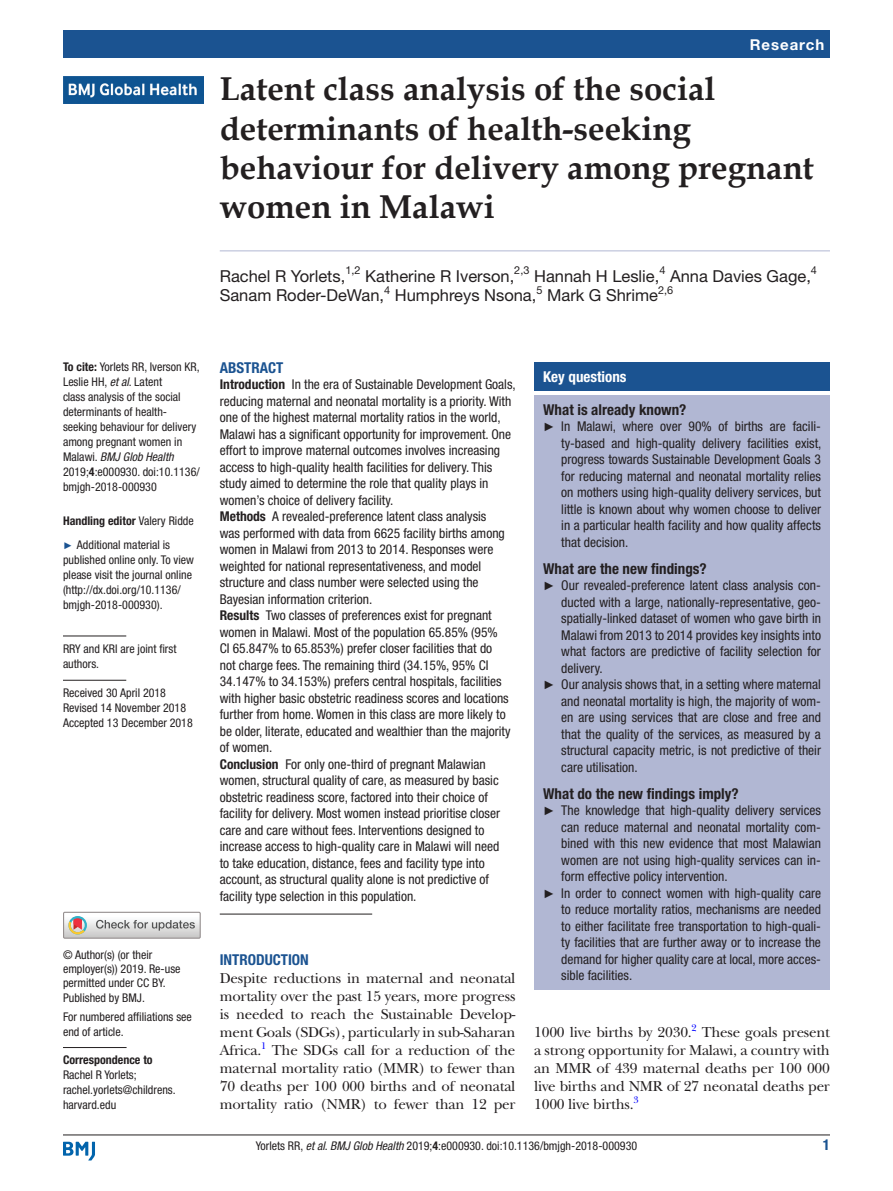
<style>
.page{position:relative;width:893px;height:1191px;background:#fff}
.page>*{position:absolute;margin:0;border:0;box-sizing:border-box;transform-origin:0 0}
.t1{font:700 33px/39px "Book Antiqua";color:#231f20}
.t2{font:16.5px "Helvetica Neue LT Std";color:#231f20}
.t3{font:15px/18px "New Baskerville";letter-spacing:-.015em;color:#231f20;text-align:justify}
.t4{font:700 condensed 15px "Helvetica Neue LT Std";color:#231f20}
.t5{font:700 condensed 15px "Helvetica Neue LT Std";color:#1b5391}
.t6{font:700 condensed 15px "Helvetica Neue LT Std";color:#fff}
.t7{font:700 15px "Helvetica Neue LT Std";letter-spacing:.065em;color:#fff}
.t8{font:condensed 13.5px/16.5px "Helvetica Neue LT Std";color:#231f20}
.t9{font:condensed 12px/15px "Helvetica Neue LT Std";color:#231f20}
.t10{font:700 condensed 12px "Helvetica Neue LT Std";color:#231f20}
.t11{font:10.95px "Helvetica Neue LT Std";color:#231f20}
.t12{font:9.9px "New Baskerville";color:#00f}
.s1{font-weight:700}
.s2{font-style:italic}
.s3{font-family:"Arial";font-stretch:normal;font-size:9.75px;color:#1b5391}
.s4{font-family:"Arial";font-stretch:normal;font-size:12px}
</style>
<div class="page">
<hr style="left:63px;top:1134px;width:767px;height:1px;background:#231f20">
<svg style="left:63px;top:1141px;width:32px;height:19px"></svg>
<div style="left:63px;top:911px;width:138px;height:27px;border:1px solid #969090"></div>
<svg style="left:64px;top:912px;width:136px;height:26px"></svg>
<hr style="left:220px;top:250px;width:610px;height:1px;background:#b1b7d3">
<div style="left:63px;top:31px;width:767px;height:27px;background:#1b5391"></div>
<hr style="left:63px;top:635px;width:63px;height:1px;background:#231f20">
<hr style="left:63px;top:680px;width:63px;height:1px;background:#231f20">
<hr style="left:63px;top:1047px;width:64px;height:1px;background:#231f20">
<img style="left:63px;top:77px;width:141px;height:27px">
<hr style="left:220px;top:913px;width:152px;height:1px;background:#231f20">
<div style="left:534px;top:362px;width:296px;height:29px;background:#1b5391"></div>
<div style="left:534px;top:395px;width:296px;height:594px;background:#b1b7d3"></div>
<p class="t7" style="left:750px;top:35px;width:76px">Research</p>
<h1 class="t1" style="left:220px;top:70px;width:596px">Latent class analysis of the social determinants of health-seeking behaviour for delivery among pregnant women in Malawi</h1>
<p class="t2" style="left:220px;top:266px;width:127px">Rachel R Yorlets,</p>
<p class="t11" style="left:345px;top:264px;width:17px">1,2</p>
<p class="t2" style="left:365px;top:266px;width:151px">Katherine R Iverson,</p>
<p class="t11" style="left:514px;top:264px;width:17px">2,3</p>
<p class="t2" style="left:534px;top:266px;width:127px">Hannah H Leslie,</p>
<p class="t11" style="left:659px;top:264px;width:8px">4</p>
<p class="t2" style="left:670px;top:266px;width:142px">Anna Davies Gage,</p>
<p class="t11" style="left:811px;top:264px;width:8px">4</p>
<p class="t2" style="left:220px;top:285px;width:166px">Sanam Roder-DeWan,</p>
<p class="t11" style="left:384px;top:283px;width:8px">4</p>
<p class="t2" style="left:395px;top:285px;width:143px">Humphreys Nsona,</p>
<p class="t11" style="left:536px;top:283px;width:8px">5</p>
<p class="t2" style="left:547px;top:285px;width:112px">Mark G Shrime</p>
<p class="t11" style="left:658px;top:283px;width:17px">2,6</p>
<p class="t9" style="left:63px;top:359px;width:138px"><span class="s1">To cite:</span> Yorlets RR, Iverson KR,<br>Leslie HH, <span class="s2">et al</span>. Latent<br>class analysis of the social determinants of health&shy;seeking behaviour for delivery among pregnant women in<br>Malawi. <span class="s2">BMJ Glob Health<br></span>2019;<span class="s1">4</span>:e000930. doi:10.1136/ bmjgh-2018-000930</p>
<p class="t9" style="left:63px;top:508px;width:132px;line-height:24px"><span class="s1">Handling editor</span> Valery Ridde <span class="s3">►</span> Additional material is</p>
<p class="t9" style="left:63px;top:552px;width:133px">published online only. To view please visit the journal online (http://dx.doi.org/10.1136/ bmjgh-2018-000930).</p>
<p class="t9" style="left:63px;top:641px;width:115px">RRY and KRI are joint first authors.</p>
<p class="t9" style="left:63px;top:685px;width:131px">Received 30 April 2018<br>Revised 14 November 2018<br>Accepted 13 December 2018</p>
<p class="t9" style="left:63px;top:947px;width:119px;line-height:14.4px">© Author(s) (or their employer(s)) 2019. Re-use permitted under CC BY.<br>Published by BMJ.</p>
<p class="t9" style="left:63px;top:1009px;width:130px">For numbered affiliations see end of article.</p>
<p class="t10" style="left:63px;top:1052px;width:91px">Correspondence to</p>
<p class="t9" style="left:63px;top:1067px;width:114px">Rachel R Yorlets; rachel.yorlets@childrens. harvard.edu</p>
<p class="t5" style="left:220px;top:358px;width:49px">Abstract</p>
<p class="t8" style="left:220px;top:376px;width:298px"><span class="s1">Introduction</span> In the era of Sustainable Development Goals, reducing maternal and neonatal mortality is a priority. With one of the highest maternal mortality ratios in the world, Malawi has a significant opportunity for improvement. One effort to improve maternal outcomes involves increasing access to high-quality health facilities for delivery. This study aimed to determine the role that quality plays in women’s choice of delivery facility.<br><span class="s1">Methods</span> A revealed-preference latent class analysis<br>was performed with data from 6625 facility births among women in Malawi from 2013 to 2014. Responses were weighted for national representativeness, and model structure and class number were selected using the Bayesian information criterion.<br><span class="s1">Results</span> Two classes of preferences exist for pregnant women in Malawi. Most of the population 65.85% (95%<br>CI 65.847% to 65.853%) prefer closer facilities that do<br>not charge fees. The remaining third (34.15%, 95% CI 34.147% to 34.153%) prefers central hospitals, facilities with higher basic obstetric readiness scores and locations further from home. Women in this class are more likely to be older, literate, educated and wealthier than the majority of women.<br><span class="s1">Conclusion</span> For only one-third of pregnant Malawian women, structural quality of care, as measured by basic obstetric readiness score, factored into their choice of facility for delivery. Most women instead prioritise closer care and care without fees. Interventions designed to increase access to high-quality care in Malawi will need<br>to take education, distance, fees and facility type into account, as structural quality alone is not predictive of facility type selection in this population.</p>
<p class="t5" style="left:220px;top:951px;width:91px">Introduction</p>
<p class="t3" style="left:220px;top:969px;width:297px">Despite reductions in maternal and neonatal mortality over the past 15 years, more progress is needed to reach the Sustainable Develop&shy;ment Goals (SDGs), particularly in sub-Saharan Africa.</p>
<p class="t12" style="left:261px;top:1039px;width:7px">1</p>
<p class="t3" style="left:220px;top:1041px;width:297px;text-indent:52px">The SDGs call for a reduction of the maternal mortality ratio (MMR) to fewer than 70 deaths per 100 000 births and of neonatal mortality ratio (NMR) to fewer than 12 per</p>
<p class="t6" style="left:543px;top:367px;width:85px">Key questions</p>
<p class="t4" style="left:543px;top:400px;width:145px">What is already known?</p>
<p class="t8" style="left:561px;top:418px;width:262px;text-align:justify;text-indent:-18px"><span class="s4">►</span> In Malawi, where over 90% of births are facili&shy;ty-based and high-quality delivery facilities exist, progress towards Sustainable Development Goals 3 for reducing maternal and neonatal mortality relies on mothers using high-quality delivery services, but little is known about why women choose to deliver in a particular health facility and how quality affects that decision.</p>
<p class="t4" style="left:543px;top:559px;width:165px">What are the new findings?</p>
<p class="t8" style="left:543px;top:577px;width:279px"><span class="s4">►</span> Our revealed-preference latent class analysis con-</p>
<p class="t8" style="left:561px;top:593px;width:261px">ducted with a large, nationally-representative, geo-</p>
<p class="t8" style="left:561px;top:610px;width:261px">spatially-linked dataset of women who gave birth in</p>
<p class="t8" style="left:561px;top:626px;width:261px">Malawi from 2013 to 2014 provides key insights into</p>
<p class="t8" style="left:561px;top:643px;width:261px">what factors are predictive of facility selection for</p>
<p class="t8" style="left:561px;top:659px;width:43px">delivery.</p>
<p class="t8" style="left:543px;top:676px;width:279px"><span class="s4">►</span> Our analysis shows that, in a setting where maternal</p>
<p class="t8" style="left:561px;top:692px;width:261px">and neonatal mortality is high, the majority of wom-</p>
<p class="t8" style="left:561px;top:709px;width:261px">en are using services that are close and free and</p>
<p class="t8" style="left:561px;top:725px;width:261px">that the quality of the services, as measured by a</p>
<p class="t8" style="left:561px;top:742px;width:261px">structural capacity metric, is not predictive of their</p>
<p class="t8" style="left:561px;top:758px;width:78px">care utilisation.</p>
<p class="t4" style="left:543px;top:784px;width:197px">What do the new findings imply?</p>
<p class="t8" style="left:543px;top:802px;width:279px"><span class="s4">►</span> The knowledge that high-quality delivery services</p>
<p class="t8" style="left:561px;top:818px;width:261px">can reduce maternal and neonatal mortality com-</p>
<p class="t8" style="left:561px;top:835px;width:261px">bined with this new evidence that most Malawian</p>
<p class="t8" style="left:561px;top:851px;width:261px">women are not using high-quality services can in-</p>
<p class="t8" style="left:561px;top:868px;width:168px">form effective policy intervention.</p>
<p class="t8" style="left:543px;top:884px;width:279px"><span class="s4">►</span> In order to connect women with high-quality care</p>
<p class="t8" style="left:561px;top:901px;width:261px">to reduce mortality ratios, mechanisms are needed</p>
<p class="t8" style="left:561px;top:917px;width:261px">to either facilitate free transportation to high-quali-</p>
<p class="t8" style="left:561px;top:934px;width:261px">ty facilities that are further away or to increase the</p>
<p class="t8" style="left:561px;top:950px;width:261px">demand for higher quality care at local, more acces-</p>
<p class="t8" style="left:561px;top:967px;width:72px">sible facilities.</p>
<p class="t3" style="left:534px;top:1023px;width:159px">1000 live births by 2030.</p>
<p class="t12" style="left:692px;top:1021px;width:7px">2</p>
<p class="t3" style="left:534px;top:1023px;width:297px;text-indent:168px">These goals present a strong opportunity for Malawi, a country with an MMR of 439 maternal deaths per 100 000 live births and NMR of 27 neonatal deaths per 1000 live births.<sup>3</sup></p>
<p class="t9" style="left:256px;top:1137px;width:383px">Yorlets RR, <span class="s2">et al</span>. <span class="s2">BMJ Glob Health</span> 2019;<span class="s1">4</span>:e000930. doi:10.1136/bmjgh-2018-000930</p>
<p class="t5" style="left:823px;top:1135px;width:9px">1</p>
</div>
